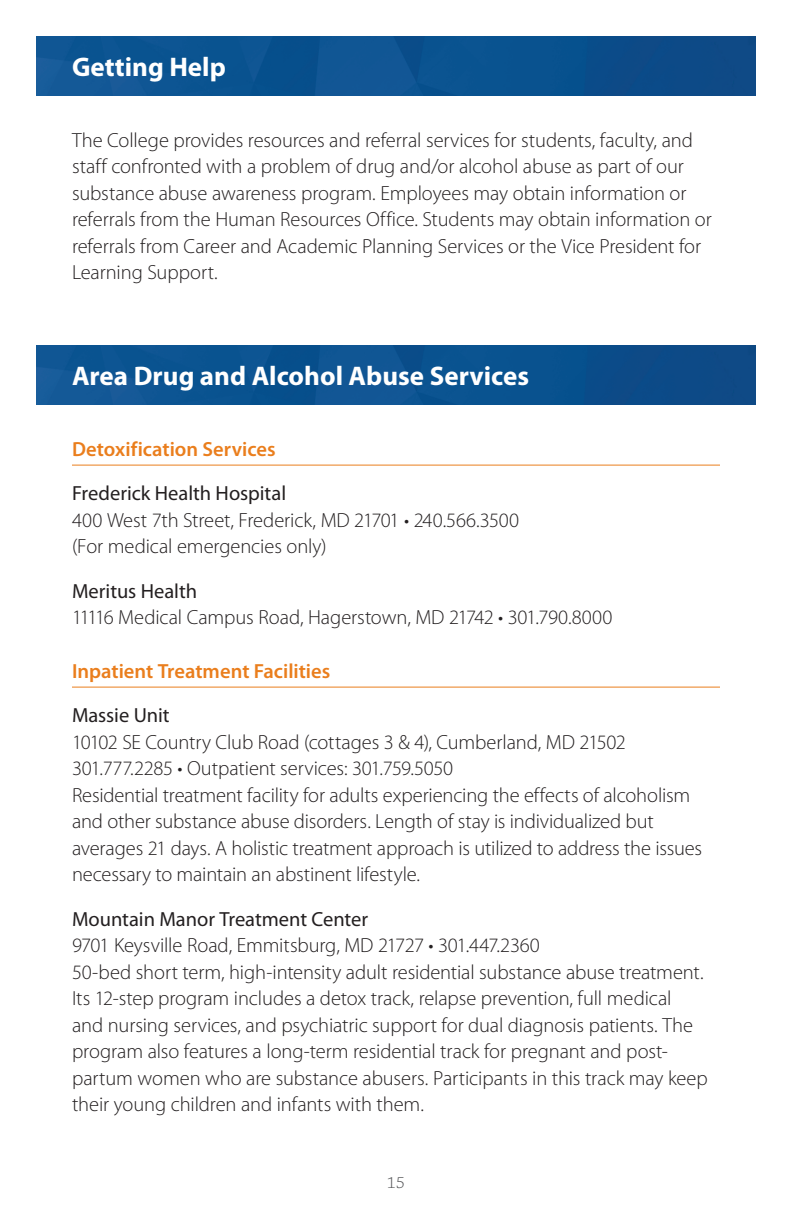
<style>
.page{position:relative;width:792px;height:1224px;background:#fff}
.page>*{position:absolute;margin:0;border:0;box-sizing:border-box;transform-origin:0 0}
.t1{font:700 27px "Myriad Pro";color:#fff}
.t2{font:300 20.4px/26.6px "Myriad Pro";letter-spacing:-.005em;color:#231f20}
.t3{font:20.4px "Myriad Pro";color:#231f20}
.t4{font:600 20.4px "Myriad Pro";color:#ea7e1d}
.t5{font:300 17px "Chaparral Pro";color:#57585a}
</style>
<div class="page">
<img style="left:36px;top:36px;width:720px;height:59px">
<img style="left:36px;top:345px;width:720px;height:59px">
<hr style="left:72px;top:465px;width:648px;height:1px;background:#ea7e1d">
<hr style="left:72px;top:687px;width:648px;height:1px;background:#ea7e1d">
<h1 class="t1" style="left:72px;top:51px;width:155px">Getting Help</h1>
<p class="t2" style="left:72px;top:127px;width:641px">The College provides resources and referral services for students, faculty, and staff confronted with a problem of drug and/or alcohol abuse as part of our substance abuse awareness program. Employees may obtain information or referrals from the Human Resources Office. Students may obtain information or referrals from Career and Academic Planning Services or the Vice President for Learning Support.</p>
<h1 class="t1" style="left:72px;top:361px;width:459px">Area Drug and Alcohol Abuse Services</h1>
<p class="t4" style="left:72px;top:437px;width:205px">Detoxification Services</p>
<p class="t3" style="left:72px;top:482px;width:216px">Frederick Health Hospital</p>
<p class="t2" style="left:72px;top:507px;width:449px">400 West 7th Street, Frederick, MD 21701 • 240.566.3500 (For medical emergencies only)</p>
<p class="t3" style="left:72px;top:580px;width:127px">Meritus Health</p>
<p class="t2" style="left:72px;top:604px;width:542px">11116 Medical Campus Road, Hagerstown, MD 21742 • 301.790.8000</p>
<p class="t4" style="left:72px;top:660px;width:260px">Inpatient Treatment Facilities</p>
<p class="t3" style="left:72px;top:704px;width:99px">Massie Unit</p>
<p class="t2" style="left:72px;top:729px;width:632px">10102 SE Country Club Road (cottages 3 &amp; 4), Cumberland, MD 21502<br>301.777.2285 • Outpatient services: 301.759.5050<br>Residential treatment facility for adults experiencing the effects of alcoholism and other substance abuse disorders. Length of stay is individualized but averages 21 days. A holistic treatment approach is utilized to address the issues necessary to maintain an abstinent lifestyle.</p>
<p class="t3" style="left:72px;top:908px;width:298px">Mountain Manor Treatment Center</p>
<p class="t2" style="left:72px;top:932px;width:637px">9701 Keysville Road, Emmitsburg, MD 21727 • 301.447.2360<br>50-bed short term, high-intensity adult residential substance abuse treatment.<br>Its 12-step program includes a detox track, relapse prevention, full medical and nursing services, and psychiatric support for dual diagnosis patients. The program also features a long-term residential track for pregnant and post&shy;partum women who are substance abusers. Participants in this track may keep their young children and infants with them.</p>
<p class="t5" style="left:387px;top:1173px;width:19px">15</p>
</div>
